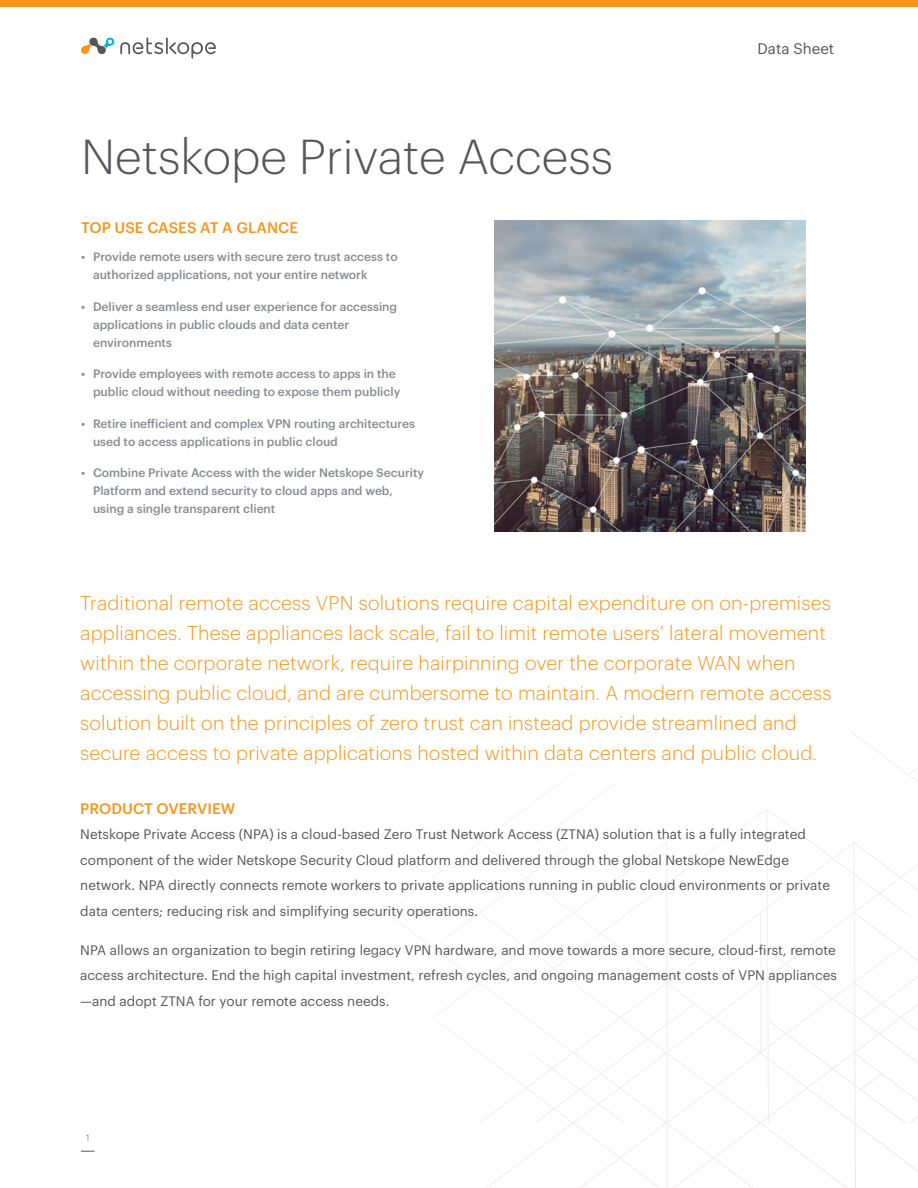
<style>
.page{position:relative;width:918px;height:1188px;background:#fff}
.page>*{position:absolute;margin:0;border:0;box-sizing:border-box;transform-origin:0 0}
.t1{font:300 48px "Graphik";color:#55565a}
.t2{font:300 19.5px/30px "Graphik";letter-spacing:.01em;color:#f8951d}
.t3{font:500 15px "Graphik";letter-spacing:.005em;color:#f8951d}
.t4{font:15px "Graphik";color:#55565a}
.t5{font:13.5px/25.5px "Graphik";color:#55565a}
.t6{font:500 12px/18px "Graphik";color:#878a8f}
.t7{font:300 9px "Graphik";color:#55565a}
</style>
<div class="page">
<div style="left:0;top:0;width:918px;height:7px;background:#f8951d"></div>
<svg style="left:81px;top:37px;width:135px;height:22px"></svg>
<svg style="left:81px;top:1151px;width:14px;height:1px"></svg>
<svg style="left:386px;top:732px;width:532px;height:456px"></svg>
<img style="left:495px;top:220px;width:311px;height:311px">
<h1 class="t1" style="left:81px;top:122px;width:534px">Netskope Private Access</h1>
<p class="t3" style="left:81px;top:216px;width:219px">TOP USE CASES AT A GLANCE</p>
<p class="t6" style="left:93px;top:247px;width:306px;text-indent:-12px">• Provide remote users with secure zero trust access to authorized applications, not your entire network</p>
<p class="t6" style="left:93px;top:296px;width:306px;text-indent:-12px">• Deliver a seamless end user experience for accessing applications in public clouds and data center environments</p>
<p class="t6" style="left:93px;top:364px;width:309px;text-indent:-12px">• Provide employees with remote access to apps in the public cloud without needing to expose them publicly</p>
<p class="t6" style="left:93px;top:413px;width:324px;text-indent:-12px">• Retire inefficient and complex VPN routing architectures used to access applications in public cloud</p>
<p class="t6" style="left:93px;top:463px;width:333px;text-indent:-12px">• Combine Private Access with the wider Netskope Security<br>Platform and extend security to cloud apps and web, using a single transparent client</p>
<p class="t4" style="left:758px;top:37px;width:78px">Data Sheet</p>
<p class="t2" style="left:80px;top:586px;width:753px">Traditional remote access VPN solutions require capital expenditure on on-premises appliances. These appliances lack scale, fail to limit remote users’ lateral movement within the corporate network, require hairpinning over the corporate WAN when accessing public cloud, and are cumbersome to maintain. A modern remote access solution built on the principles of zero trust can instead provide streamlined and secure access to private applications hosted within data centers and public cloud.</p>
<p class="t3" style="left:80px;top:797px;width:156px">PRODUCT OVERVIEW</p>
<p class="t5" style="left:80px;top:820px;width:751px">Netskope Private Access (NPA) is a cloud-based Zero Trust Network Access (ZTNA) solution that is a fully integrated component of the wider Netskope Security Cloud platform and delivered through the global Netskope NewEdge network. NPA directly connects remote workers to private applications running in public cloud environments or private data centers; reducing risk and simplifying security operations.</p>
<p class="t5" style="left:80px;top:936px;width:758px;text-align:justify">NPA allows an organization to begin retiring legacy VPN hardware, and move towards a more secure, cloud-first, remote access architecture. End the high capital investment, refresh cycles, and ongoing management costs of VPN appliances —and adopt ZTNA for your remote access needs.</p>
<p class="t7" style="left:86px;top:1132px;width:5px">1</p>
</div>
